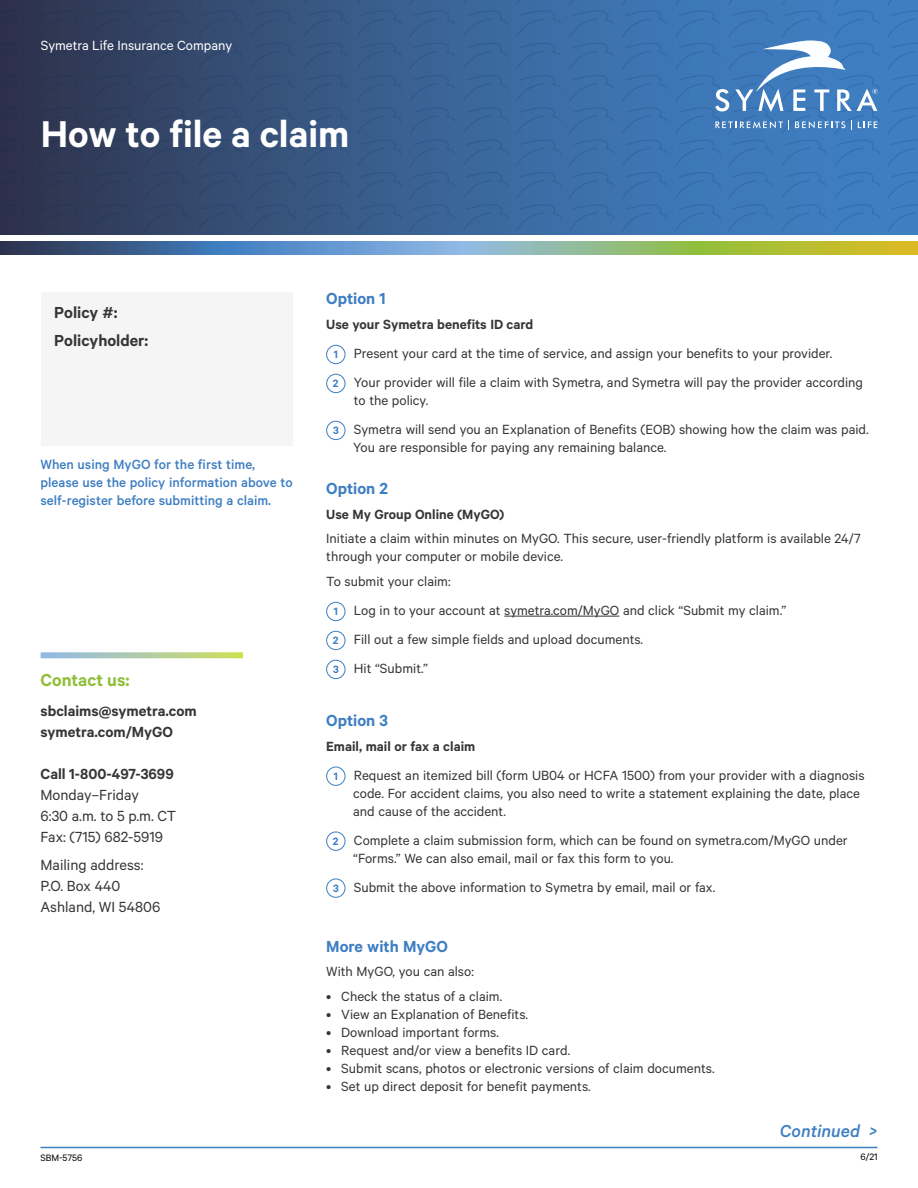
<style>
.page{position:relative;width:918px;height:1188px;background:#fff}
.page>*{position:absolute;margin:0;border:0;box-sizing:border-box;transform-origin:0 0}
.t1{font:600 42px "Calibre";color:#fff}
.t2{font:600 19.5px "Calibre";color:#90be3b}
.t3{font:italic 500 19.5px "Calibre";color:#3e7ec2}
.t4{font:600 18px "Calibre";color:#3e7ec2}
.t5{font:600 18px/28.3px "Calibre";color:#363636}
.t6{font:16.5px/21px "Calibre";color:#363636}
.t7{font:600 16.5px/21px "Calibre";color:#363636}
.t8{font:15px/29px "Calibre";color:#363636}
.t9{font:500 15px/18px "Calibre";color:#3e7ec2}
.t10{font:15px "Calibre";color:#fff}
.t11{font:600 15px "Calibre";color:#363636}
.t12{font:10.5px "Calibre";color:#000}
.s1{font-weight:600}
.s2{font-weight:600;font-size:12px;color:#3e7ec2}
</style>
<div class="page">
<div style="left:0;top:0;width:918px;height:244px;background:linear-gradient(to right,#313953,#4189d2)"></div>
<div style="left:38px;top:0;width:46px;height:134px;background:#303854"></div>
<div style="left:91px;top:0;width:46px;height:134px;background:#313e5e"></div>
<div style="left:144px;top:0;width:46px;height:134px;background:#344568"></div>
<div style="left:197px;top:0;width:46px;height:134px;background:#354c72"></div>
<div style="left:250px;top:0;width:46px;height:134px;background:#37527a"></div>
<div style="left:303px;top:0;width:46px;height:134px;background:#385883"></div>
<div style="left:356px;top:0;width:46px;height:134px;background:#3a5e8d"></div>
<div style="left:409px;top:0;width:46px;height:134px;background:#3a6396"></div>
<div style="left:463px;top:0;width:46px;height:134px;background:#3b689c"></div>
<div style="left:516px;top:0;width:46px;height:134px;background:#3c6da5"></div>
<div style="left:569px;top:0;width:46px;height:134px;background:#3d71ac"></div>
<div style="left:622px;top:0;width:46px;height:134px;background:#3d74b1"></div>
<svg style="left:887px;top:0;width:31px;height:134px;background:#3d7cbf"></svg>
<div style="left:0;top:0;width:31px;height:134px;background:#2e314c"></div>
<div style="left:38px;top:140px;width:46px;height:95px;background:#303854"></div>
<div style="left:91px;top:140px;width:46px;height:95px;background:#313e5e"></div>
<div style="left:144px;top:140px;width:46px;height:95px;background:#344568"></div>
<div style="left:197px;top:140px;width:46px;height:95px;background:#354c72"></div>
<div style="left:250px;top:140px;width:46px;height:95px;background:#37527a"></div>
<div style="left:303px;top:140px;width:46px;height:95px;background:#385883"></div>
<div style="left:356px;top:140px;width:46px;height:95px;background:#3a5e8d"></div>
<div style="left:409px;top:140px;width:46px;height:95px;background:#3a6396"></div>
<div style="left:463px;top:140px;width:46px;height:95px;background:#3b689c"></div>
<div style="left:516px;top:140px;width:46px;height:95px;background:#3c6da5"></div>
<div style="left:569px;top:140px;width:46px;height:95px;background:#3d71ac"></div>
<div style="left:622px;top:140px;width:46px;height:95px;background:#3d74b1"></div>
<svg style="left:675px;top:140px;width:46px;height:95px;background:#3c76b5"></svg>
<div style="left:728px;top:140px;width:46px;height:95px;background:#3e7aba"></div>
<svg style="left:781px;top:140px;width:46px;height:95px;background:#3d7abc"></svg>
<svg style="left:834px;top:140px;width:46px;height:95px;background:#3d7cbe"></svg>
<svg style="left:887px;top:140px;width:31px;height:95px;background:#3d7cbf"></svg>
<div style="left:0;top:140px;width:31px;height:95px;background:#2e314c"></div>
<hr style="left:40px;top:1147px;width:838px;height:1px;background:#3e7ec2">
<div style="left:0;top:235px;width:918px;height:6px;background:#fff"></div>
<svg style="left:0;top:241px;width:918px;height:14px;background:#799a88"></svg>
<svg style="left:675px;top:0;width:205px;height:134px;background:#4f86c1"></svg>
<div style="left:41px;top:293px;width:252px;height:153px;background:#f5f5f5"></div>
<div style="left:326px;top:345px;width:19px;height:19px;border:1px solid #3e7ec2;border-radius:50%"></div>
<div style="left:326px;top:374px;width:19px;height:19px;border:1px solid #3e7ec2;border-radius:50%"></div>
<div style="left:326px;top:421px;width:19px;height:19px;border:1px solid #3e7ec2;border-radius:50%"></div>
<hr style="left:504px;top:616px;width:115px;height:1px;background:#363636">
<div style="left:326px;top:602px;width:19px;height:19px;border:1px solid #3e7ec2;border-radius:50%"></div>
<div style="left:326px;top:631px;width:19px;height:19px;border:1px solid #3e7ec2;border-radius:50%"></div>
<div style="left:326px;top:660px;width:19px;height:19px;border:1px solid #3e7ec2;border-radius:50%"></div>
<div style="left:326px;top:767px;width:19px;height:19px;border:1px solid #3e7ec2;border-radius:50%"></div>
<div style="left:326px;top:832px;width:19px;height:19px;border:1px solid #3e7ec2;border-radius:50%"></div>
<div style="left:326px;top:879px;width:19px;height:19px;border:1px solid #3e7ec2;border-radius:50%"></div>
<svg style="left:41px;top:652px;width:202px;height:6px"></svg>
<p class="t10" style="left:41px;top:37px;width:193px">Symetra Life Insurance Company</p>
<h1 class="t1" style="left:41px;top:108px;width:310px">How to file a claim</h1>
<p class="t5" style="left:54px;top:298px;width:96px">Policy #:<br>Policyholder:</p>
<p class="t9" style="left:40px;top:455px;width:254px">When using MyGO for the first time, please use the policy information above to self-register before submitting a claim.</p>
<h2 class="t2" style="left:40px;top:669px;width:91px">Contact us:</h2>
<p class="t7" style="left:40px;top:700px;width:158px">sbclaims@symetra.com symetra.com/MyGO</p>
<p class="t7" style="left:40px;top:763px;width:135px">Call 1-800-497-3699</p>
<p class="t6" style="left:40px;top:784px;width:137px">Monday–Friday<br>6:30 a.m. to 5 p.m. CT<br>Fax: (715) 682-5919</p>
<p class="t6" style="left:40px;top:854px;width:121px">Mailing address:<br>P.O. Box 440<br>Ashland, WI 54806</p>
<p class="t4" style="left:326px;top:288px;width:61px">Option 1</p>
<p class="t8" style="left:333px;top:309px;width:532px;text-indent:-7px"><span class="s1">Use your Symetra benefits ID card<br></span><span class="s2">1</span> Present your card at the time of service, and assign your benefits to your provider.<br><span class="s2">2</span> Your provider will file a claim with Symetra, and Symetra will pay the provider according</p>
<p class="t8" style="left:333px;top:385px;width:537px;text-indent:21px">to the policy.<br><span class="s2">3</span> Symetra will send you an Explanation of Benefits (EOB) showing how the claim was paid.</p>
<p class="t8" style="left:353px;top:432px;width:315px">You are responsible for paying any remaining balance.</p>
<p class="t4" style="left:326px;top:478px;width:63px">Option 2</p>
<p class="t11" style="left:326px;top:505px;width:180px">Use My Group Online (MyGO)</p>
<p class="t8" style="left:326px;top:529px;width:536px;line-height:18px">Initiate a claim within minutes on MyGO. This secure, user-friendly platform is available 24/7 through your computer or mobile device.</p>
<p class="t8" style="left:333px;top:566px;width:455px;text-indent:-7px">To submit your claim:<br><span class="s2">1</span> Log in to your account at symetra.com/MyGO and click “Submit my claim.” <span class="s2">2</span> Fill out a few simple fields and upload documents.<br><span class="s2">3</span> Hit “Submit.”</p>
<p class="t4" style="left:326px;top:710px;width:63px">Option 3</p>
<p class="t8" style="left:334px;top:731px;width:532px;text-indent:-8px"><span class="s1">Email, mail or fax a claim<br></span><span class="s2">1</span> Request an itemized bill (form UB04 or HCFA 1500) from your provider with a diagnosis</p>
<p class="t8" style="left:353px;top:784px;width:508px;line-height:18px">code. For accident claims, you also need to write a statement explaining the date, place and cause of the accident.</p>
<p class="t8" style="left:353px;top:831px;width:496px;line-height:18px;text-indent:-20px"><span class="s2">2</span> Complete a claim submission form, which can be found on symetra.com/MyGO under “Forms.” We can also email, mail or fax this form to you.</p>
<p class="t8" style="left:333px;top:872px;width:384px"><span class="s2">3</span> Submit the above information to Symetra by email, mail or fax.</p>
<p class="t4" style="left:326px;top:935px;width:123px">More with MyGO</p>
<p class="t8" style="left:326px;top:957px;width:149px">With MyGO, you can also:</p>
<p class="t8" style="left:326px;top:981px;width:178px">• Check the status of a claim.</p>
<p class="t8" style="left:326px;top:999px;width:203px">• View an Explanation of Benefits.</p>
<p class="t8" style="left:326px;top:1017px;width:174px">• Download important forms.</p>
<p class="t8" style="left:326px;top:1035px;width:246px">• Request and/or view a benefits ID card.</p>
<p class="t8" style="left:326px;top:1053px;width:390px">• Submit scans, photos or electronic versions of claim documents.</p>
<p class="t8" style="left:326px;top:1071px;width:266px">• Set up direct deposit for benefit payments.</p>
<h2 class="t3" style="left:780px;top:1119px;width:99px">Continued &gt;</h2>
<p class="t12" style="left:40px;top:1152px;width:43px">SBM-5756</p>
<p class="t12" style="left:861px;top:1150px;width:18px">6/21</p>
</div>
